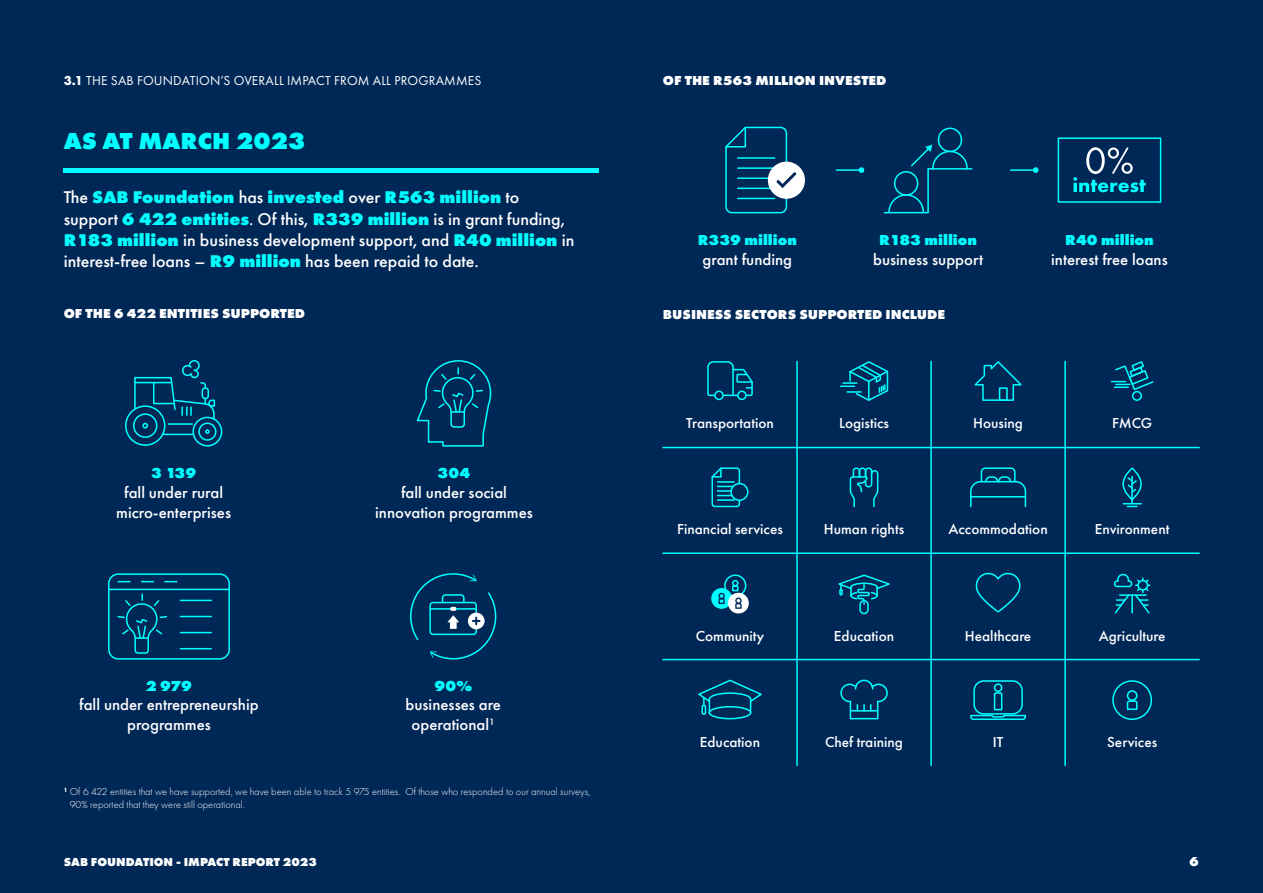
<style>
.page{position:relative;width:1263px;height:893px;background:#002857}
.page>*{position:absolute;margin:0;border:0;box-sizing:border-box;transform-origin:0 0}
.t1{font:800 24px "Futura PT";color:#0ff}
.t2{font:500 17.7px/21.1px "Futura PT";color:#fff}
.t3{font:500 16.5px/19.8px "Futura PT";color:#fff;text-align:center}
.t4{font:500 15px "Futura PT";color:#fff}
.t5{font:800 15px "Futura PT";color:#0ff}
.t6{font:800 13.5px "Futura PT";color:#fff}
.Sub_Heading{font:13.5px "Futura PT";letter-spacing:.01em;color:#fff}
.t7{font:800 12px "Futura PT";color:#fff}
.t8{font:300 10.5px/12.6px "Futura PT";color:#fff}
.s1{font-weight:700}
.s2{font-weight:800;color:#0ff}
</style>
<div class="page">
<div style="left:938px;top:128px;width:24px;height:24px;border:2px solid #0ff;border-radius:50%"></div>
<svg style="left:883px;top:145px;width:90px;height:69px"></svg>
<div style="left:133px;top:413px;width:24px;height:25px;border:2px solid #0ff;border-radius:50%"></div>
<div style="left:125px;top:405px;width:40px;height:41px;border:2px solid #0ff;border-radius:50%"></div>
<div style="left:198px;top:422px;width:18px;height:19px;border:2px solid #0ff;border-radius:50%"></div>
<div style="left:192px;top:417px;width:30px;height:29px;border:2px solid #0ff;border-radius:50%"></div>
<svg style="left:133px;top:360px;width:83px;height:74px"></svg>
<hr style="left:168px;top:423px;width:24px;height:2px;background:#0ff">
<hr style="left:163px;top:434px;width:31px;height:1px;background:#0ff">
<hr style="left:836px;top:169px;width:25px;height:2px;background:#0ff">
<svg style="left:859px;top:167px;width:5px;height:6px"></svg>
<hr style="left:1010px;top:169px;width:26px;height:2px;background:#0ff">
<svg style="left:1033px;top:167px;width:5px;height:6px"></svg>
<svg style="left:416px;top:360px;width:76px;height:87px"></svg>
<div style="left:108px;top:573px;width:122px;height:87px;border:2px solid #0ff;border-radius:9px"></div>
<hr style="left:109px;top:589px;width:120px;height:1px;background:#0ff">
<hr style="left:180px;top:600px;width:31px;height:1px;background:#0ff">
<svg style="left:118px;top:581px;width:12px;height:1px"></svg>
<svg style="left:165px;top:581px;width:12px;height:1px"></svg>
<hr style="left:180px;top:616px;width:31px;height:1px;background:#0ff">
<hr style="left:180px;top:632px;width:31px;height:1px;background:#0ff">
<hr style="left:180px;top:648px;width:31px;height:1px;background:#0ff">
<svg style="left:117px;top:594px;width:50px;height:60px"></svg>
<svg style="left:410px;top:573px;width:87px;height:87px"></svg>
<div style="left:1058px;top:137px;width:103px;height:66px;border:2px solid #0ff"></div>
<svg style="left:1073px;top:147px;width:73px;height:45px"></svg>
<div style="left:724px;top:574px;width:22px;height:23px;border:2px solid #0ff;border-radius:50%"></div>
<svg style="left:711px;top:580px;width:38px;height:33px"></svg>
<div style="left:859px;top:600px;width:10px;height:14px;border:2px solid #0ff;border-radius:4px"></div>
<svg style="left:838px;top:574px;width:52px;height:30px"></svg>
<svg style="left:698px;top:679px;width:64px;height:41px"></svg>
<div style="left:701px;top:705px;width:5px;height:10px;border:2px solid #0ff"></div>
<svg style="left:974px;top:361px;width:48px;height:40px"></svg>
<svg style="left:975px;top:572px;width:46px;height:41px"></svg>
<svg style="left:707px;top:361px;width:46px;height:39px"></svg>
<svg style="left:841px;top:361px;width:48px;height:40px"></svg>
<svg style="left:711px;top:467px;width:30px;height:41px"></svg>
<div style="left:730px;top:483px;width:18px;height:18px;border:2px solid #0ff;border-radius:50%"></div>
<svg style="left:849px;top:467px;width:30px;height:41px"></svg>
<svg style="left:970px;top:467px;width:57px;height:41px"></svg>
<hr style="left:971px;top:496px;width:54px;height:1px;background:#0ff">
<div style="left:1112px;top:680px;width:40px;height:40px;border:2px solid #0ff;border-radius:50%"></div>
<svg style="left:1126px;top:700px;width:12px;height:10px"></svg>
<div style="left:1127px;top:690px;width:10px;height:11px;border:2px solid #0ff;border-radius:50%"></div>
<div style="left:973px;top:680px;width:50px;height:35px;border:2px solid #0ff;border-radius:10px"></div>
<svg style="left:970px;top:691px;width:57px;height:29px"></svg>
<div style="left:994px;top:683px;width:8px;height:9px;border:2px solid #0ff;border-radius:50%"></div>
<div style="left:1122px;top:467px;width:20px;height:33px;border:2px solid #0ff;border-radius:50%"></div>
<hr style="left:1131px;top:476px;width:2px;height:28px;background:#0ff">
<svg style="left:1126px;top:476px;width:12px;height:18px"></svg>
<svg style="left:1123px;top:503px;width:18px;height:4px"></svg>
<svg style="left:840px;top:679px;width:48px;height:41px"></svg>
<svg style="left:1113px;top:573px;width:38px;height:41px"></svg>
<div style="left:1132px;top:391px;width:10px;height:10px;border:2px solid #0ff;border-radius:50%"></div>
<svg style="left:1111px;top:361px;width:43px;height:30px"></svg>
<hr style="left:796px;top:361px;width:2px;height:404px;background:#0ff">
<hr style="left:930px;top:361px;width:2px;height:404px;background:#0ff">
<hr style="left:1064px;top:361px;width:2px;height:404px;background:#0ff">
<hr style="left:663px;top:447px;width:536px;height:1px;background:#0ff">
<hr style="left:663px;top:659px;width:536px;height:1px;background:#0ff">
<hr style="left:663px;top:552px;width:536px;height:2px;background:#0ff">
<svg style="left:725px;top:126px;width:80px;height:88px"></svg>
<hr style="left:64px;top:168px;width:535px;height:4px;background:#0ff">
<p class="Sub_Heading" style="left:64px;top:73px;width:419px"><span class="s1">3.1</span> THE SAB FOUNDATION’S OVERALL IMPACT FROM ALL PROGRAMMES</p>
<p class="t1" style="left:64px;top:125px;width:243px">AS AT MARCH 2023</p>
<p class="t2" style="left:64px;top:187px;width:512px">The <span class="s2">SAB Foundation</span> has <span class="s2">invested</span> over <span class="s2">R563 million</span> to support <span class="s2">6 422 entities</span>. Of this, <span class="s2">R339 million</span> is in grant funding, <span class="s2">R183 million</span> in business development support, and <span class="s2">R40 million</span> in interest-free loans – <span class="s2">R9 million</span> has been repaid to date.</p>
<p class="t6" style="left:64px;top:305px;width:243px">OF THE 6 422 ENTITIES SUPPORTED</p>
<p class="t5" style="left:151px;top:463px;width:47px">3 139</p>
<p class="t3" style="left:116px;top:482px;width:116px">fall under rural micro-enterprises</p>
<p class="t5" style="left:146px;top:676px;width:48px">2 979</p>
<p class="t3" style="left:79px;top:695px;width:181px">fall under entrepreneurship programmes</p>
<p class="t5" style="left:438px;top:463px;width:34px">304</p>
<p class="t3" style="left:375px;top:482px;width:159px">fall under social innovation programmes</p>
<p class="t5" style="left:434px;top:676px;width:39px">90%</p>
<p class="t3" style="left:406px;top:695px;width:97px">businesses are operational<sup>1</sup></p>
<p class="t8" style="left:70px;top:786px;width:522px;text-indent:-6px"><sup>1</sup> Of 6 422 entities that we have supported, we have been able to track 5 975 entities. Of those who responded to our annual surveys,<br>90% reported that they were still operational.</p>
<p class="t6" style="left:663px;top:72px;width:225px">OF THE R563 MILLION INVESTED</p>
<p class="t5" style="left:698px;top:230px;width:101px">R339 million</p>
<p class="t3" style="left:702px;top:249px;width:91px">grant funding</p>
<p class="t5" style="left:879px;top:230px;width:99px">R183 million</p>
<p class="t3" style="left:873px;top:249px;width:111px">business support</p>
<p class="t6" style="left:663px;top:306px;width:284px">BUSINESS SECTORS SUPPORTED INCLUDE</p>
<p class="t5" style="left:1065px;top:230px;width:90px">R40 million</p>
<p class="t3" style="left:1051px;top:249px;width:118px">interest free loans</p>
<p class="t4" style="left:686px;top:414px;width:89px">Transportation</p>
<p class="t4" style="left:839px;top:414px;width:52px">Logistics</p>
<p class="t4" style="left:973px;top:414px;width:51px">Housing</p>
<p class="t4" style="left:1112px;top:414px;width:42px">FMCG</p>
<p class="t4" style="left:677px;top:520px;width:107px">Financial services</p>
<p class="t4" style="left:824px;top:520px;width:82px">Human rights</p>
<p class="t4" style="left:948px;top:520px;width:101px">Accommodation</p>
<p class="t4" style="left:1095px;top:520px;width:76px">Environment</p>
<p class="t4" style="left:696px;top:627px;width:70px">Community</p>
<p class="t4" style="left:834px;top:627px;width:62px">Education</p>
<p class="t4" style="left:965px;top:627px;width:68px">Healthcare</p>
<p class="t4" style="left:1099px;top:627px;width:68px">Agriculture</p>
<p class="t4" style="left:700px;top:733px;width:62px">Education</p>
<p class="t4" style="left:825px;top:733px;width:79px">Chef training</p>
<p class="t4" style="left:993px;top:733px;width:12px">IT</p>
<p class="t4" style="left:1107px;top:733px;width:52px">Services</p>
<p class="t7" style="left:64px;top:854px;width:255px">SAB FOUNDATION - IMPACT REPORT 2023</p>
<p class="t6" style="left:1190px;top:853px;width:11px">6</p>
</div>
